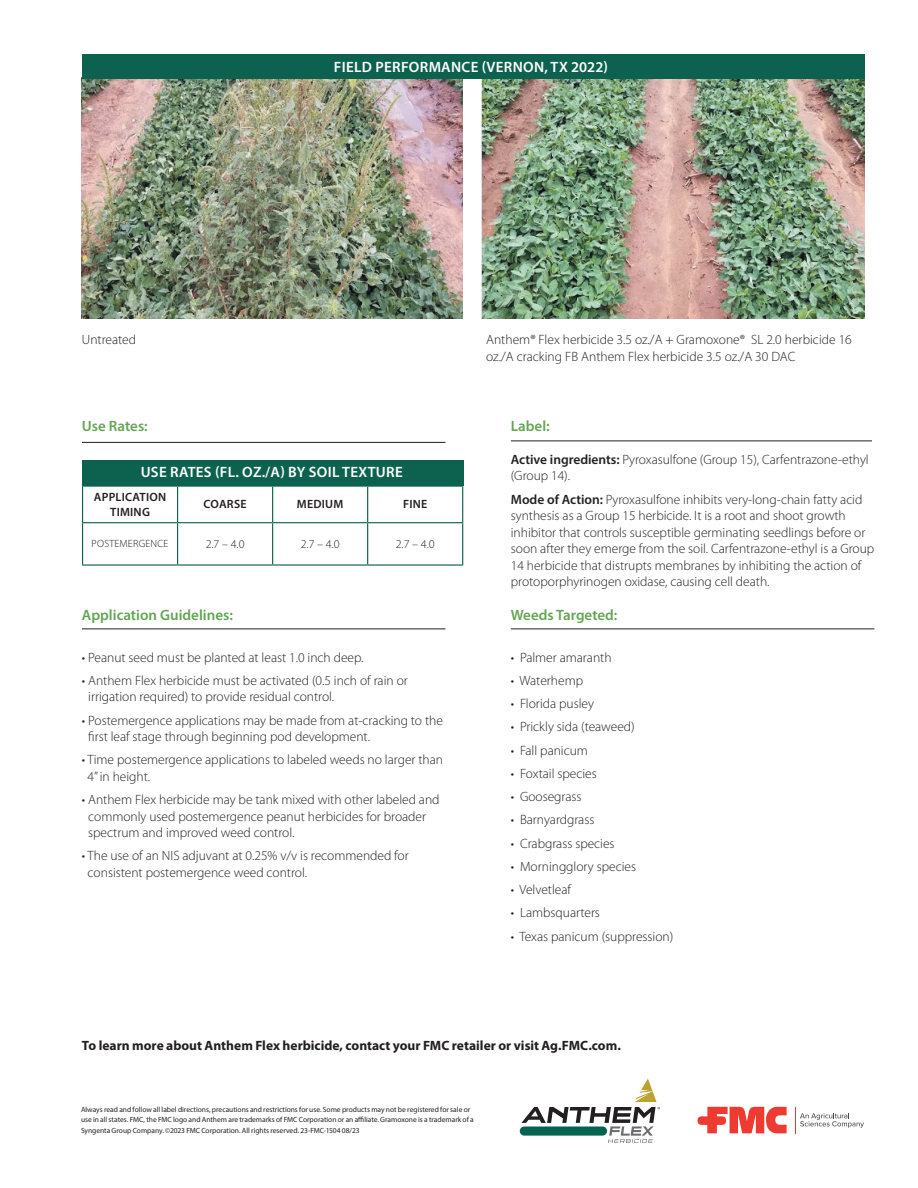
<style>
.page{position:relative;width:918px;height:1188px;background:#fff}
.page>*{position:absolute;margin:0;border:0;box-sizing:border-box;transform-origin:0 0}
.t1{font:600 15px "Myriad Pro";letter-spacing:.02em;color:#fff}
.t2{font:600 15px "Myriad Pro";color:#63a553}
.t3{font:300 13.5px/16.5px "Myriad Pro";color:#231f20}
.t4{font:700 13.5px "Myriad Pro";color:#231f20}
.t5{font:600 12px/14.4px "Myriad Pro";letter-spacing:.02em;color:#231f20;text-align:center}
.t6{font:300 12px "Myriad Pro";color:#231f20}
.t7{font:300 10.5px "Myriad Pro";letter-spacing:.02em;color:#231f20}
.legal{font:7.5px/10.5px "Myriad Pro";color:#231f20}
.s1{font-weight:600}
</style>
<div class="page">
<svg style="left:698px;top:1107px;width:89px;height:26px"></svg>
<svg style="left:795px;top:1107px;width:69px;height:26px"></svg>
<svg style="left:521px;top:1079px;width:139px;height:64px"></svg>
<div style="left:520px;top:1127px;width:87px;height:9px;background:#026350;border-radius:5px"></div>
<hr style="left:82px;top:628px;width:364px;height:1px;background:#231f20">
<hr style="left:511px;top:628px;width:363px;height:1px;background:#231f20">
<hr style="left:82px;top:442px;width:364px;height:1px;background:#231f20">
<hr style="left:511px;top:441px;width:361px;height:1px;background:#231f20">
<div style="left:82px;top:460px;width:381px;height:25px;background:#0c624f"></div>
<svg style="left:83px;top:523px;width:379px;height:41px"></svg>
<hr style="left:82px;top:523px;width:1px;height:41px;background:#0c624f">
<hr style="left:177px;top:523px;width:1px;height:41px;background:#0c624f">
<hr style="left:272px;top:523px;width:1px;height:41px;background:#0c624f">
<hr style="left:367px;top:523px;width:1px;height:41px;background:#0c624f">
<hr style="left:462px;top:523px;width:1px;height:41px;background:#0c624f">
<hr style="left:82px;top:564px;width:96px;height:2px;background:#0c624f">
<hr style="left:178px;top:564px;width:95px;height:2px;background:#0c624f">
<hr style="left:273px;top:564px;width:95px;height:2px;background:#0c624f">
<hr style="left:368px;top:564px;width:95px;height:2px;background:#0c624f">
<hr style="left:82px;top:485px;width:96px;height:2px;background:#0c624f">
<hr style="left:82px;top:487px;width:1px;height:35px;background:#0c624f">
<hr style="left:82px;top:522px;width:96px;height:1px;background:#0c624f">
<hr style="left:178px;top:522px;width:95px;height:1px;background:#0c624f">
<hr style="left:178px;top:485px;width:95px;height:2px;background:#0c624f">
<hr style="left:177px;top:487px;width:1px;height:35px;background:#0c624f">
<hr style="left:273px;top:485px;width:95px;height:2px;background:#0c624f">
<hr style="left:272px;top:487px;width:1px;height:35px;background:#0c624f">
<hr style="left:368px;top:485px;width:95px;height:2px;background:#0c624f">
<hr style="left:367px;top:487px;width:1px;height:35px;background:#0c624f">
<hr style="left:462px;top:487px;width:1px;height:35px;background:#0c624f">
<hr style="left:273px;top:522px;width:95px;height:1px;background:#0c624f">
<hr style="left:368px;top:522px;width:95px;height:1px;background:#0c624f">
<img style="left:82px;top:79px;width:381px;height:240px">
<img style="left:481px;top:79px;width:383px;height:240px">
<div style="left:82px;top:54px;width:782px;height:25px;background:#0c624f"></div>
<p class="t1" style="left:334px;top:57px;width:276px">FIELD PERFORMANCE (VERNON, TX 2022)</p>
<p class="t3" style="left:82px;top:331px;width:56px">Untreated</p>
<p class="t3" style="left:486px;top:330px;width:367px;line-height:17.7px">Anthem® Flex herbicide 3.5 oz./A + Gramoxone® SL 2.0 herbicide 16 oz./A cracking FB Anthem Flex herbicide 3.5 oz./A 30 DAC</p>
<p class="t2" style="left:82px;top:416px;width:67px">Use Rates:</p>
<p class="t2" style="left:511px;top:416px;width:40px">Label:</p>
<p class="t3" style="left:511px;top:451px;width:359px"><span class="s1">Active ingredients:</span> Pyroxasulfone (Group 15), Carfentrazone-ethyl (Group 14).</p>
<p class="t3" style="left:511px;top:491px;width:365px"><span class="s1">Mode of Action:</span> Pyroxasulfone inhibits very-long-chain fatty acid synthesis as a Group 15 herbicide. It is a root and shoot growth inhibitor that controls susceptible germinating seedlings before or soon after they emerge from the soil. Carfentrazone-ethyl is a Group 14 herbicide that distrupts membranes by inhibiting the action of protoporphyrinogen oxidase, causing cell death.</p>
<p class="t1" style="left:141px;top:463px;width:264px">USE RATES (FL. OZ./A) BY SOIL TEXTURE</p>
<p class="t5" style="left:94px;top:490px;width:74px">APPLICATION<br>TIMING</p>
<p class="t5" style="left:204px;top:497px;width:45px">COARSE</p>
<p class="t5" style="left:297px;top:497px;width:48px">MEDIUM</p>
<p class="t5" style="left:403px;top:497px;width:26px">FINE</p>
<p class="t7" style="left:92px;top:538px;width:78px">POSTEMERGENCE</p>
<p class="t6" style="left:206px;top:537px;width:40px">2.7 – 4.0</p>
<p class="t6" style="left:301px;top:537px;width:40px">2.7 – 4.0</p>
<p class="t6" style="left:396px;top:537px;width:40px">2.7 – 4.0</p>
<p class="t2" style="left:82px;top:606px;width:152px">Application Guidelines:</p>
<p class="t3" style="left:82px;top:649px;width:283px">• Peanut seed must be planted at least 1.0 inch deep.</p>
<p class="t3" style="left:88px;top:672px;width:321px;text-indent:-6px">• Anthem Flex herbicide must be activated (0.5 inch of rain or irrigation required) to provide residual control.</p>
<p class="t3" style="left:88px;top:712px;width:356px;text-indent:-6px">• Postemergence applications may be made from at-cracking to the first leaf stage through beginning pod development.</p>
<p class="t3" style="left:88px;top:751px;width:357px;text-indent:-6px">• Time postemergence applications to labeled weeds no larger than<br>4” in height.</p>
<p class="t3" style="left:88px;top:791px;width:353px;text-indent:-6px">• Anthem Flex herbicide may be tank mixed with other labeled and commonly used postemergence peanut herbicides for broader spectrum and improved weed control.</p>
<p class="t3" style="left:88px;top:847px;width:323px;text-indent:-6px">• The use of an NIS adjuvant at 0.25% v/v is recommended for consistent postemergence weed control.</p>
<p class="t2" style="left:511px;top:606px;width:108px">Weeds Targeted:</p>
<p class="t3" style="left:511px;top:649px;width:102px">• Palmer amaranth</p>
<p class="t3" style="left:511px;top:672px;width:74px">• Waterhemp</p>
<p class="t3" style="left:511px;top:695px;width:85px">• Florida pusley</p>
<p class="t3" style="left:511px;top:718px;width:125px">• Prickly sida (teaweed)</p>
<p class="t3" style="left:511px;top:742px;width:79px">• Fall panicum</p>
<p class="t3" style="left:511px;top:765px;width:88px">• Foxtail species</p>
<p class="t3" style="left:511px;top:788px;width:72px">• Goosegrass</p>
<p class="t3" style="left:511px;top:811px;width:85px">• Barnyardgrass</p>
<p class="t3" style="left:511px;top:835px;width:105px">• Crabgrass species</p>
<p class="t3" style="left:511px;top:858px;width:127px">• Morningglory species</p>
<p class="t3" style="left:511px;top:881px;width:62px">• Velvetleaf</p>
<p class="t3" style="left:511px;top:904px;width:91px">• Lambsquarters</p>
<p class="t3" style="left:511px;top:928px;width:164px">• Texas panicum (suppression)</p>
<p class="t4" style="left:82px;top:1037px;width:540px">To learn more about Anthem Flex herbicide, contact your FMC retailer or visit Ag.FMC.com.</p>
<p class="legal" style="left:81px;top:1104px;width:394px">Always read and follow all label directions, precautions and restrictions for use. Some products may not be registered for sale or use in all states. FMC, the FMC logo and Anthem are trademarks of FMC Corporation or an affiliate. Gramoxone is a trademark of a<br>Syngenta Group Company. ©2023 FMC Corporation. All rights reserved. 23-FMC-1504 08/23</p>
</div>
